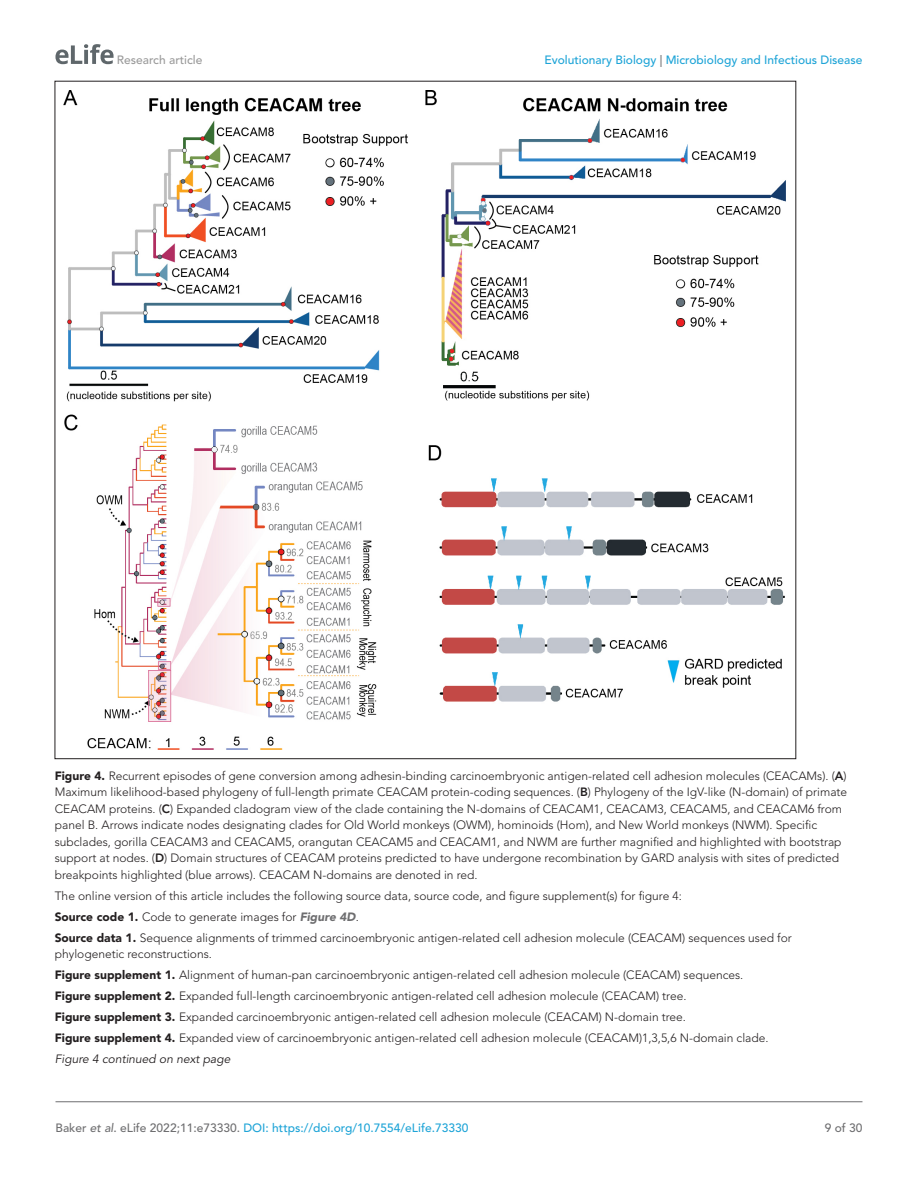
<style>
.page{position:relative;width:918px;height:1188px;background:#fff}
.page>*{position:absolute;margin:0;border:0;box-sizing:border-box;transform-origin:0 0}
.t1{font:300 12px/21px "Avenir LT Std";color:#231f20}
.t2{font:500 12px "Avenir LT Std";color:#1ea4d7}
.t3{font:500 12px "Avenir LT Std";color:#9a9a9a}
.t4{font:500 12px "Avenir LT Std";color:#6e6e70}
.s1{color:#6e6e70}
.s2{font-weight:900}
.s3{font-weight:800}
.s4{font-weight:900;font-style:italic;color:#6e6e70}
.s5{font-weight:400;font-style:italic}
.s6{font-style:italic;color:#6e6e70}
</style>
<div class="page">
<svg style="left:55px;top:44px;width:59px;height:20px"></svg>
<hr style="left:56px;top:1101px;width:806px;height:1px;background:#6e6e70">
<img style="left:64px;top:90px;width:722px;height:660px">
<p class="t3" style="left:117px;top:53px;width:87px">Research article</p>
<p class="t2" style="left:544px;top:53px;width:320px">Evolutionary Biology <span class="s1">|</span> Microbiology and Infectious Disease</p>
<p class="t1" style="left:55px;top:768px;width:794px;line-height:16.5px"><span class="s2">Figure 4.</span> Recurrent episodes of gene conversion among adhesin-binding carcinoembryonic antigen-related cell adhesion molecules (CEACAMs). (<span class="s3">A</span>)<br>Maximum likelihood-based phylogeny of full-length primate CEACAM protein-coding sequences. (<span class="s3">B</span>) Phylogeny of the IgV-like (N-domain) of primate CEACAM proteins. (<span class="s3">C</span>) Expanded cladogram view of the clade containing the N-domains of CEACAM1, CEACAM3, CEACAM5, and CEACAM6 from panel B. Arrows indicate nodes designating clades for Old World monkeys (OWM), hominoids (Hom), and New World monkeys (NWM). Specific subclades, gorilla CEACAM3 and CEACAM5, orangutan CEACAM5 and CEACAM1, and NWM are further magnified and highlighted with bootstrap support at nodes. (<span class="s3">D</span>) Domain structures of CEACAM proteins predicted to have undergone recombination by GARD analysis with sites of predicted breakpoints highlighted (blue arrows). CEACAM N-domains are denoted in red.</p>
<p class="t1" style="left:55px;top:885px;width:739px">The online version of this article includes the following source data, source code, and figure supplement(s) for figure 4:<br><span class="s2">Source code 1.</span> Code to generate images for <span class="s4">Figure 4D</span>.<br><span class="s2">Source data 1.</span> Sequence alignments of trimmed carcinoembryonic antigen-related cell adhesion molecule (CEACAM) sequences used for</p>
<p class="t1" style="left:55px;top:944px;width:715px">phylogenetic reconstructions.<br><span class="s2">Figure supplement 1.</span> Alignment of human-pan carcinoembryonic antigen-related cell adhesion molecule (CEACAM) sequences.<br><span class="s2">Figure supplement 2.</span> Expanded full-length carcinoembryonic antigen-related cell adhesion molecule (CEACAM) tree.<br><span class="s2">Figure supplement 3.</span> Expanded carcinoembryonic antigen-related cell adhesion molecule (CEACAM) N-domain tree.<br><span class="s2">Figure supplement 4.</span> Expanded view of carcinoembryonic antigen-related cell adhesion molecule (CEACAM)1,3,5,6 N-domain clade.<br><span class="s5">Figure 4 continued on next page</span></p>
<p class="t2" style="left:56px;top:1121px;width:414px"><span class="s1">Baker</span> <span class="s6">et al</span><span class="s1">. eLife 2022;11:e73330.</span> DOI: https://doi.org/10.7554/eLife.73330</p>
<p class="t4" style="left:825px;top:1121px;width:39px">9 of 30</p>
</div>
